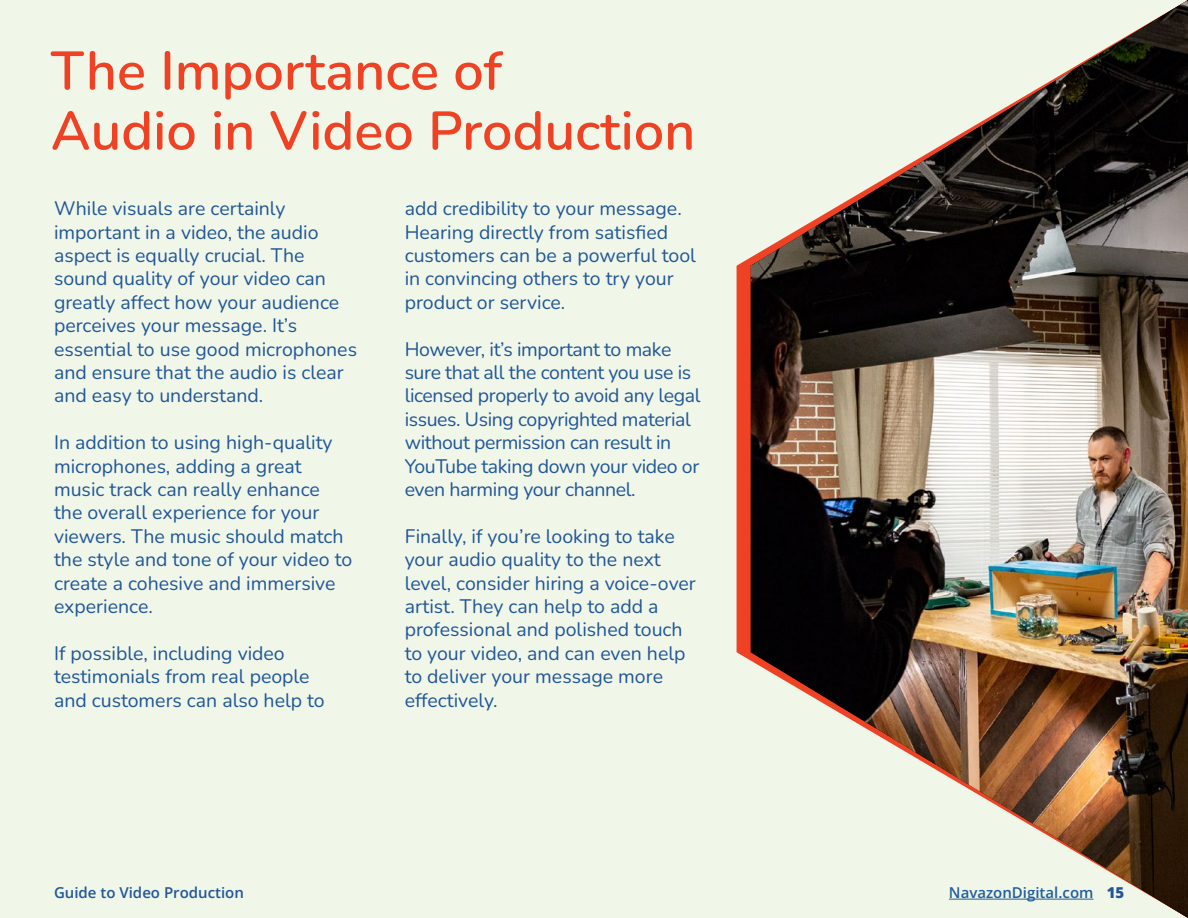
<style>
.page{position:relative;width:1188px;height:918px;background:#f0f7e8}
.page>*{position:absolute;margin:0;border:0;box-sizing:border-box;transform-origin:0 0}
.t1{font:600 54px/60px "Nunito";color:#ef4123}
.t2{font:19.5px/23.4px "Nunito";color:#215698}
.t3{font:19.5px/23.4px "Nunito";letter-spacing:-.02em;color:#215698}
.t4{font:15px "Open Sans";color:#215698}
.t5{font:15px "Open Sans";color:#215e9e}
.s1{color:#215698}
</style>
<div class="page">
<svg style="left:737px;top:257px;width:14px;height:404px;background:#e94326"></svg>
<img style="left:751px;top:0;width:437px;height:918px">
<h1 class="t1" style="left:51px;top:39px;width:646px">The Importance of<br>Audio in Video Production</h1>
<p class="t2" style="left:54px;top:196px;width:305px">While visuals are certainly important in a video, the audio aspect is equally crucial. The sound quality of your video can greatly affect how your audience perceives your message. It’s essential to use good microphones and ensure that the audio is clear and easy to understand.</p>
<p class="t2" style="left:54px;top:430px;width:300px">In addition to using high-quality microphones, adding a great music track can really enhance the overall experience for your viewers. The music should match the style and tone of your video to create a cohesive and immersive experience.</p>
<p class="t2" style="left:54px;top:641px;width:272px">If possible, including video testimonials from real people and customers can also help to</p>
<p class="t2" style="left:405px;top:196px;width:293px">add credibility to your message.<br>Hearing directly from satisfied customers can be a powerful tool in convincing others to try your product or service.</p>
<p class="t3" style="left:405px;top:336px;width:297px">However, it’s important to make sure that all the content you use is licensed properly to avoid any legal issues. Using copyrighted material without permission can result in YouTube taking down your video or even harming your channel.</p>
<p class="t2" style="left:405px;top:524px;width:293px">Finally, if you’re looking to take your audio quality to the next level, consider hiring a voice-over artist. They can help to add a professional and polished touch to your video, and can even help to deliver your message more effectively.</p>
<p class="t4" style="left:54px;top:883px;width:192px">Guide to Video Production</p>
<p class="t5" style="left:949px;top:883px;width:177px">NavazonDigital.com <span class="s1">15</span></p>
</div>
